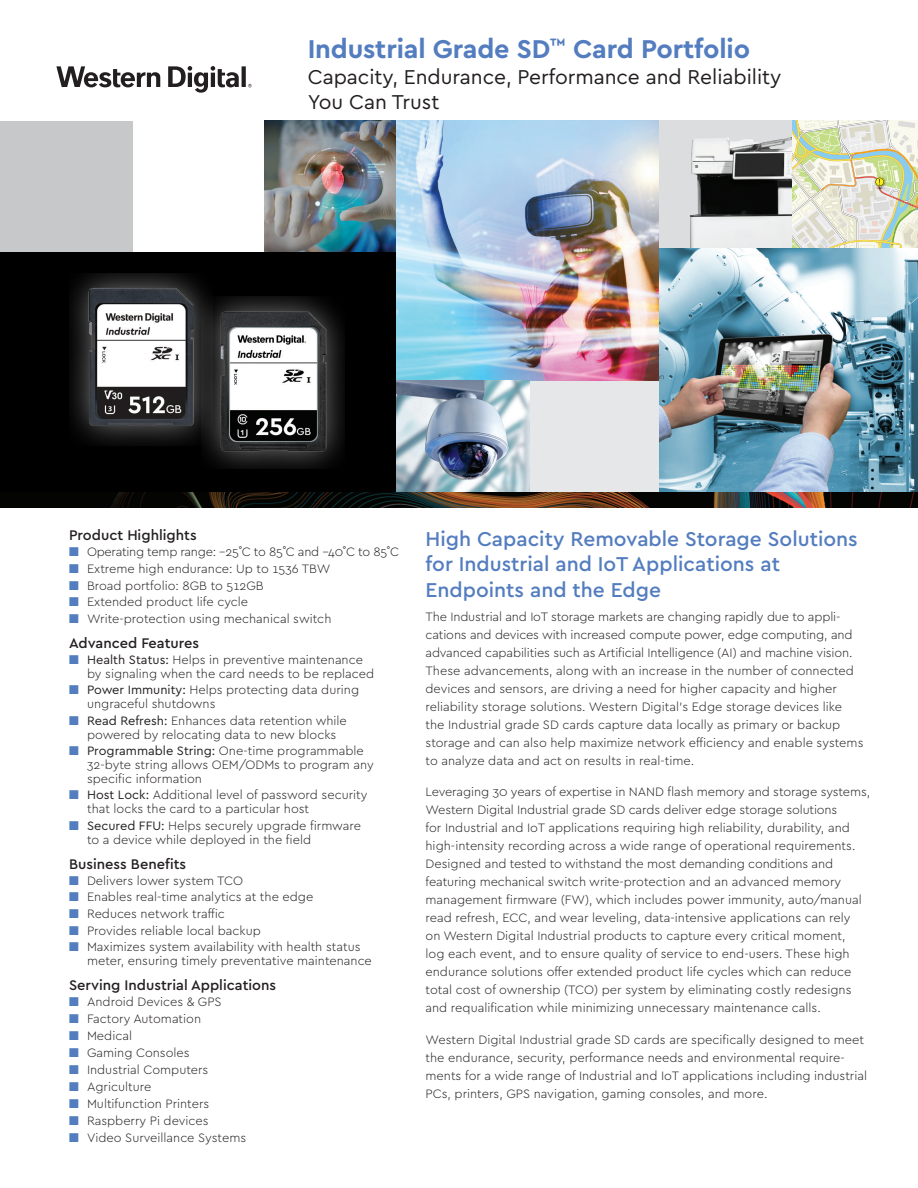
<style>
.page{position:relative;width:918px;height:1188px;background:#fff}
.page>*{position:absolute;margin:0;border:0;box-sizing:border-box;transform-origin:0 0}
.t1{font:700 27px "Cera PRO";letter-spacing:-.005em;color:#537dbf}
.t2{font:500 21px/25.5px "Cera PRO";color:#537dbf}
.t3{font:21px/25.5px "Cera PRO";color:#231f20}
.t4{font:500 14.7px "Cera PRO";color:#231f20}
.t5{font:300 12.75px/18px "Cera PRO";color:#231f20}
.t6{font:300 12.75px "Cera PRO";letter-spacing:-.02em;color:#231f20}
.s1{color:#537dbf}
.s2{font-weight:400}
</style>
<div class="page">
<img style="left:265px;top:121px;width:132px;height:131px">
<div style="left:0;top:121px;width:133px;height:135px;background:#c7c8ca"></div>
<svg style="left:792px;top:121px;width:126px;height:127px;background:#dde0c8"></svg>
<div style="left:529px;top:380px;width:132px;height:133px;background:#e6e7e9"></div>
<div style="left:0;top:252px;width:398px;height:261px;background:#000"></div>
<img style="left:397px;top:121px;width:263px;height:260px">
<div style="left:660px;top:121px;width:132px;height:132px;background:#dcdddf"></div>
<img style="left:689px;top:137px;width:103px;height:111px">
<img style="left:660px;top:248px;width:258px;height:244px">
<img style="left:397px;top:381px;width:133px;height:111px">
<div style="left:70px;top:273px;width:143px;height:173px;background:#fff;opacity:.5"></div>
<img style="left:82px;top:284px;width:120px;height:149px">
<div style="left:201px;top:296px;width:143px;height:173px;background:#fff;opacity:.5"></div>
<img style="left:213px;top:308px;width:120px;height:148px">
<svg style="left:56px;top:66px;width:104px;height:21px"></svg>
<svg style="left:168px;top:66px;width:84px;height:26px"></svg>
<div style="left:0;top:504px;width:918px;height:14px;background:#fff"></div>
<img style="left:0;top:492px;width:918px;height:15px">
<h1 class="t1" style="left:308px;top:31px;width:444px">Industrial Grade SD<sup>™</sup> Card Portfolio</h1>
<h2 class="t3" style="left:308px;top:63px;width:475px">Capacity, Endurance, Performance and Reliability<br>You Can Trust</h2>
<p class="t4" style="left:69px;top:526px;width:129px">Product Highlights</p>
<p class="t6" style="left:69px;top:544px;width:332px"><span class="s1">■</span> Operating temp range: –25˚C to 85˚C and –40˚C to 85˚C</p>
<p class="t5" style="left:69px;top:559px;width:263px"><span class="s1">■</span> Extreme high endurance: Up to 1536 TBW</p>
<p class="t5" style="left:69px;top:576px;width:196px"><span class="s1">■</span> Broad portfolio: 8GB to 512GB</p>
<p class="t5" style="left:69px;top:592px;width:181px"><span class="s1">■</span> Extended product life cycle</p>
<p class="t5" style="left:69px;top:609px;width:264px"><span class="s1">■</span> Write-protection using mechanical switch</p>
<p class="t4" style="left:69px;top:633px;width:132px">Advanced Features</p>
<p class="t5" style="left:87px;top:652px;width:289px;line-height:13.8px;text-indent:-18px"><span class="s1">■</span> <span class="s2">Health Status:</span> Helps in preventive maintenance by signaling when the card needs to be replaced</p>
<p class="t5" style="left:87px;top:683px;width:274px;line-height:13.8px;text-indent:-18px"><span class="s1">■</span> <span class="s2">Power Immunity:</span> Helps protecting data during ungraceful shutdowns</p>
<p class="t5" style="left:69px;top:713px;width:279px;line-height:13.8px;text-align:center"><span class="s1">■</span> <span class="s2">Read Refresh:</span> Enhances data retention while powered by relocating data to new blocks</p>
<p class="t5" style="left:87px;top:743px;width:288px;line-height:13.8px;text-indent:-18px"><span class="s1">■</span> <span class="s2">Programmable String:</span> One-time programmable<br>32-byte string allows OEM/ODMs to program any specific information</p>
<p class="t5" style="left:87px;top:788px;width:282px;line-height:13.8px;text-indent:-18px"><span class="s1">■</span> <span class="s2">Host Lock:</span> Additional level of password security that locks the card to a particular host</p>
<p class="t5" style="left:87px;top:818px;width:275px;line-height:13.8px;text-indent:-18px"><span class="s1">■</span> <span class="s2">Secured FFU:</span> Helps securely upgrade firmware to a device while deployed in the field</p>
<p class="t4" style="left:69px;top:854px;width:119px">Business Benefits</p>
<p class="t5" style="left:69px;top:871px;width:176px"><span class="s1">■</span> Delivers lower system TCO</p>
<p class="t5" style="left:69px;top:888px;width:246px"><span class="s1">■</span> Enables real-time analytics at the edge</p>
<p class="t5" style="left:69px;top:904px;width:157px"><span class="s1">■</span> Reduces network traffic</p>
<p class="t5" style="left:69px;top:921px;width:193px"><span class="s1">■</span> Provides reliable local backup</p>
<p class="t5" style="left:87px;top:939px;width:286px;line-height:13.8px;text-indent:-18px"><span class="s1">■</span> Maximizes system availability with health status meter, ensuring timely preventative maintenance</p>
<p class="t4" style="left:69px;top:975px;width:209px">Serving Industrial Applications</p>
<p class="t5" style="left:69px;top:993px;width:154px"><span class="s1">■</span> Android Devices &amp; GPS</p>
<p class="t5" style="left:69px;top:1010px;width:134px"><span class="s1">■</span> Factory Automation</p>
<p class="t5" style="left:69px;top:1027px;width:65px"><span class="s1">■</span> Medical</p>
<p class="t5" style="left:69px;top:1043px;width:122px"><span class="s1">■</span> Gaming Consoles</p>
<p class="t5" style="left:69px;top:1060px;width:141px"><span class="s1">■</span> Industrial Computers</p>
<p class="t5" style="left:69px;top:1077px;width:84px"><span class="s1">■</span> Agriculture</p>
<p class="t5" style="left:69px;top:1094px;width:142px"><span class="s1">■</span> Multifunction Printers</p>
<p class="t5" style="left:69px;top:1111px;width:141px"><span class="s1">■</span> Raspberry Pi devices</p>
<p class="t5" style="left:69px;top:1128px;width:179px"><span class="s1">■</span> Video Surveillance Systems</p>
<h2 class="t2" style="left:426px;top:525px;width:434px">High Capacity Removable Storage Solutions for Industrial and IoT Applications at<br>Endpoints and the Edge</h2>
<p class="t5" style="left:426px;top:607px;width:439px">The Industrial and IoT storage markets are changing rapidly due to appli&shy;cations and devices with increased compute power, edge computing, and advanced capabilities such as Artificial Intelligence (AI) and machine vision.<br>These advancements, along with an increase in the number of connected devices and sensors, are driving a need for higher capacity and higher reliability storage solutions. Western Digital’s Edge storage devices like the Industrial grade SD cards capture data locally as primary or backup storage and can also help maximize network efficiency and enable systems to analyze data and act on results in real-time.</p>
<p class="t5" style="left:426px;top:782px;width:446px">Leveraging 30 years of expertise in NAND flash memory and storage systems, Western Digital Industrial grade SD cards deliver edge storage solutions<br>for Industrial and IoT applications requiring high reliability, durability, and high-intensity recording across a wide range of operational requirements.<br>Designed and tested to withstand the most demanding conditions and featuring mechanical switch write-protection and an advanced memory management firmware (FW), which includes power immunity, auto/manual read refresh, ECC, and wear leveling, data-intensive applications can rely<br>on Western Digital Industrial products to capture every critical moment,<br>log each event, and to ensure quality of service to end-users. These high endurance solutions offer extended product life cycles which can reduce total cost of ownership (TCO) per system by eliminating costly redesigns and requalification while minimizing unnecessary maintenance calls.</p>
<p class="t5" style="left:426px;top:1030px;width:443px">Western Digital Industrial grade SD cards are specifically designed to meet the endurance, security, performance needs and environmental require&shy;ments for a wide range of Industrial and IoT applications including industrial PCs, printers, GPS navigation, gaming consoles, and more.</p>
</div>
